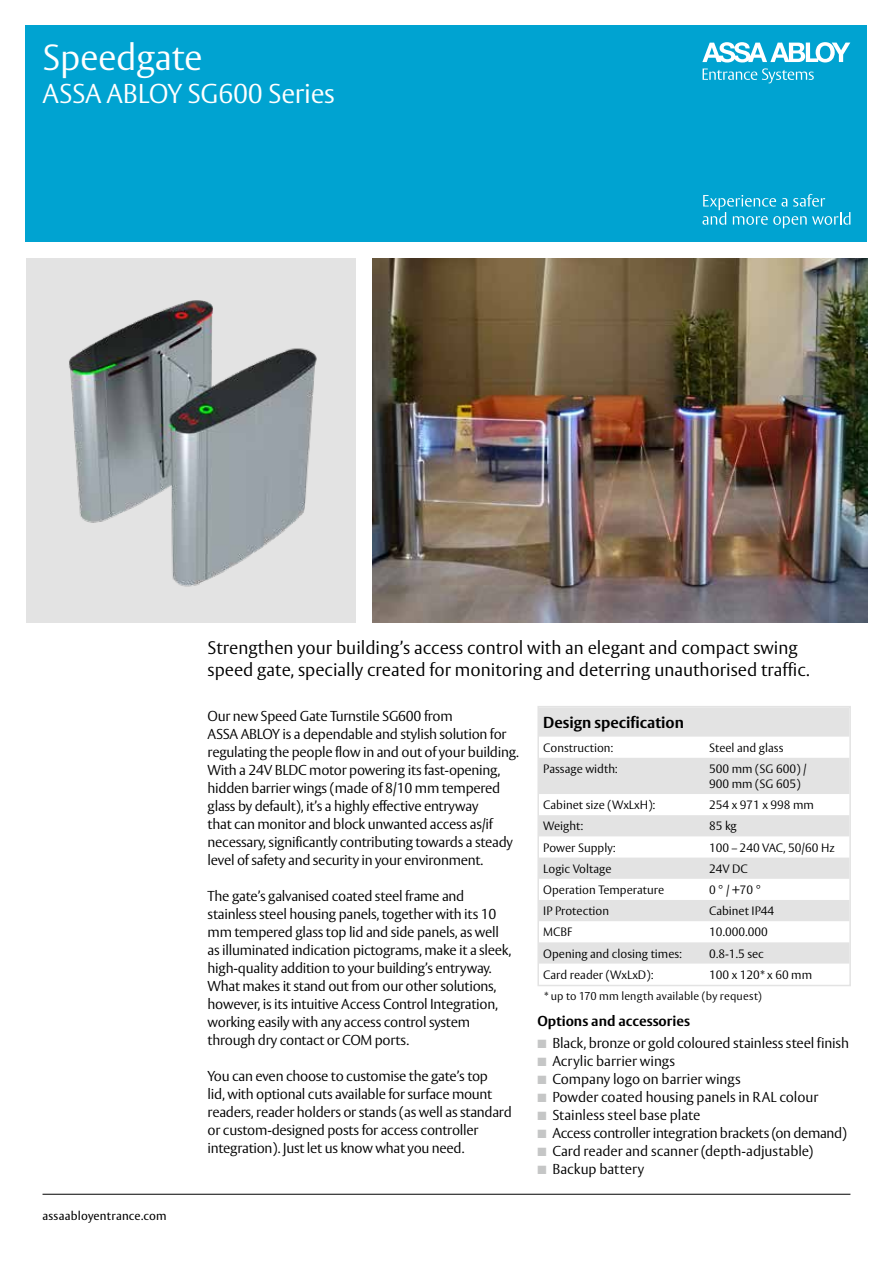
<style>
.page{position:relative;width:893px;height:1263px;background:#fff}
.page>*{position:absolute;margin:0;border:0;box-sizing:border-box;transform-origin:0 0}
.t1{font:300 36px "ASSA Vesta";letter-spacing:-.01em;color:#fff}
.t2{font:300 27px "ASSA Vesta";letter-spacing:-.01em;color:#fff}
.t3{font:300 18px/21.6px "ASSA Vesta";color:#000}
.t4{font:700 15.75px "ASSA Vesta";color:#000}
.t5{font:300 14.25px/18px "ASSA Vesta";letter-spacing:-.02em;color:#000}
.t6{font:700 14.25px "ASSA Vesta";color:#000}
.t7{font:300 14.25px "ASSA Vesta";color:#000}
.t8{font:300 12px/15px "ASSA Vesta";color:#000}
.t9{font:12px "ASSA Vesta";letter-spacing:.015em;color:#000}
.t10{font:300 11.25px "ASSA Vesta";letter-spacing:.015em;color:#000}
.s1{color:#c5c6c6}
</style>
<div class="page">
<div style="left:26px;top:26px;width:841px;height:216px;background:#00a3d1"></div>
<svg style="left:702px;top:42px;width:148px;height:41px"></svg>
<svg style="left:702px;top:194px;width:148px;height:34px"></svg>
<hr style="left:43px;top:1194px;width:807px;height:1px;background:#000">
<div style="left:26px;top:259px;width:329px;height:364px;background:#e3e3e3"></div>
<svg style="left:540px;top:709px;width:308px;height:254px;fill:#e3e3e3"></svg>
<div style="left:537px;top:706px;width:314px;height:280px;border:2px solid #e3e3e3"></div>
<img style="left:372px;top:259px;width:495px;height:364px">
<img style="left:69px;top:300px;width:248px;height:287px">
<h1 class="t1" style="left:43px;top:36px;width:162px">Speedgate</h1>
<h2 class="t2" style="left:43px;top:77px;width:294px">ASSA ABLOY SG600 Series</h2>
<p class="t9" style="left:43px;top:1209px;width:126px">assaabloyentrance.com</p>
<p class="t3" style="left:207px;top:638px;width:603px">Strengthen your building’s access control with an elegant and compact swing speed gate, specially created for monitoring and deterring unauthorised traffic.</p>
<p class="t4" style="left:543px;top:713px;width:142px">Design specification</p>
<p class="t8" style="left:543px;top:741px;width:71px">Construction:</p>
<p class="t8" style="left:709px;top:741px;width:76px">Steel and glass</p>
<p class="t8" style="left:543px;top:762px;width:76px">Passage width:</p>
<p class="t8" style="left:709px;top:762px;width:99px">500 mm (SG 600) /<br>900 mm (SG 605)</p>
<p class="t8" style="left:543px;top:798px;width:114px">Cabinet size (WxLxH):</p>
<p class="t8" style="left:709px;top:798px;width:106px">254 x 971 x 998 mm</p>
<p class="t8" style="left:543px;top:819px;width:42px">Weight:</p>
<p class="t8" style="left:709px;top:819px;width:29px">85 kg</p>
<p class="t8" style="left:543px;top:840px;width:74px">Power Supply:</p>
<p class="t8" style="left:709px;top:840px;width:127px">100 – 240 VAC, 50/60 Hz</p>
<p class="t8" style="left:543px;top:862px;width:70px">Logic Voltage</p>
<p class="t8" style="left:709px;top:862px;width:40px">24V DC</p>
<p class="t8" style="left:543px;top:883px;width:122px">Operation Temperature</p>
<p class="t8" style="left:709px;top:883px;width:53px">0 ° / +70 °</p>
<p class="t8" style="left:543px;top:904px;width:67px">IP Protection</p>
<p class="t8" style="left:709px;top:904px;width:67px">Cabinet IP44</p>
<p class="t8" style="left:543px;top:925px;width:31px">MCBF</p>
<p class="t8" style="left:709px;top:925px;width:60px">10.000.000</p>
<p class="t8" style="left:543px;top:946px;width:140px">Opening and closing times:</p>
<p class="t8" style="left:709px;top:946px;width:56px">0.8-1.5 sec</p>
<p class="t8" style="left:543px;top:968px;width:112px">Card reader (WxLxD):</p>
<p class="t8" style="left:709px;top:968px;width:104px">100 x 120* x 60 mm</p>
<p class="t6" style="left:537px;top:1012px;width:154px">Options and accessories</p>
<p class="t5" style="left:537px;top:1035px;width:313px"><span class="s1">■</span> Black, bronze or gold coloured stainless steel finish</p>
<p class="t5" style="left:537px;top:1053px;width:139px"><span class="s1">■</span> Acrylic barrier wings</p>
<p class="t5" style="left:537px;top:1071px;width:205px"><span class="s1">■</span> Company logo on barrier wings</p>
<p class="t5" style="left:537px;top:1089px;width:282px"><span class="s1">■</span> Powder coated housing panels in RAL colour</p>
<p class="t5" style="left:537px;top:1107px;width:164px"><span class="s1">■</span> Stainless steel base plate</p>
<p class="t5" style="left:537px;top:1125px;width:311px"><span class="s1">■</span> Access controller integration brackets (on demand)</p>
<p class="t5" style="left:537px;top:1143px;width:277px"><span class="s1">■</span> Card reader and scanner (depth-adjustable)</p>
<p class="t7" style="left:537px;top:1160px;width:108px"><span class="s1">■</span> Backup battery</p>
<p class="t5" style="left:208px;top:707px;width:313px">Our new Speed Gate Turnstile SG600 from<br>ASSA ABLOY is a dependable and stylish solution for regulating the people flow in and out of your building.<br>With a 24V BLDC motor powering its fast-opening, hidden barrier wings (made of 8/10 mm tempered glass by default), it’s a highly effective entryway<br>that can monitor and block unwanted access as/if necessary, significantly contributing towards a steady level of safety and security in your environment.</p>
<p class="t5" style="left:208px;top:887px;width:305px">The gate’s galvanised coated steel frame and stainless steel housing panels, together with its 10 mm tempered glass top lid and side panels, as well as illuminated indication pictograms, make it a sleek, high-quality addition to your building’s entryway.<br>What makes it stand out from our other solutions, however, is its intuitive Access Control Integration, working easily with any access control system through dry contact or COM ports.</p>
<p class="t5" style="left:208px;top:1067px;width:306px">You can even choose to customise the gate’s top<br>lid, with optional cuts available for surface mount readers, reader holders or stands (as well as standard or custom-designed posts for access controller integration). Just let us know what you need.</p>
<p class="t10" style="left:544px;top:989px;width:219px">* up to 170 mm length available (by request)</p>
</div>
